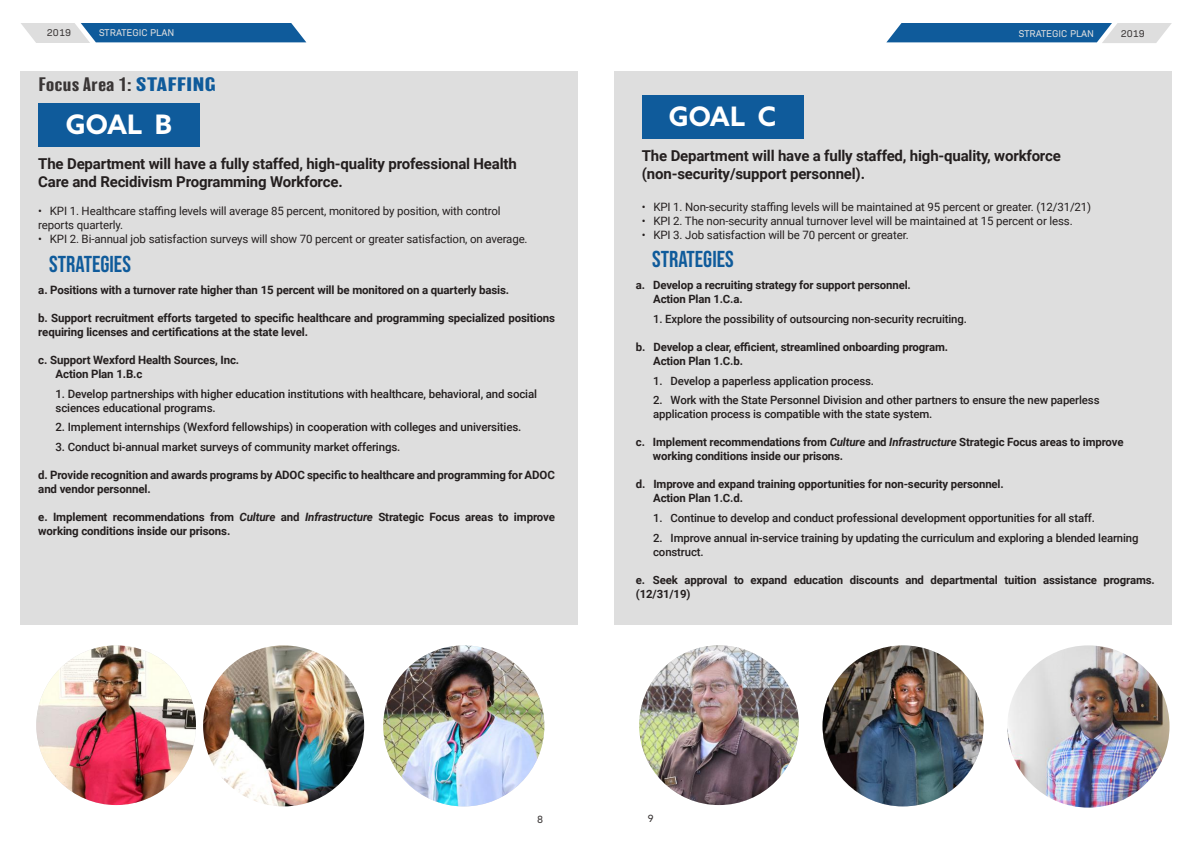
<style>
.page{position:relative;width:1191px;height:842px;background:#fff}
.page>*{position:absolute;margin:0;border:0;box-sizing:border-box;transform-origin:0 0}
.t1{font:700 26.9px "Azo Sans";color:#fff}
.t2{font:23px "Bebas Neue";color:#0f5b9b}
.t3{font:condensed 18px "Balboa";letter-spacing:.025em;color:#393535;scale:1.27 1}
.t4{font:700 15px/18px "Roboto";letter-spacing:-.01em;color:#241f1f}
.t5{font:700 11.5px/14px "Roboto";letter-spacing:-.01em;color:#241f1f}
.t6{font:11.5px/14px "Roboto";letter-spacing:-.01em;color:#241f1f}
.t7{font:500 11.5px/14px "Roboto";letter-spacing:-.01em;color:#241f1f}
.t8{font:700 11.4px/14px "Roboto";letter-spacing:-.01em;color:#241f1f}
.t9{font:500 11.4px/14px "Roboto";letter-spacing:-.01em;color:#241f1f}
.t10{font:10px "Bio Sans";color:#dedede}
.t11{font:10px "Bio Sans";color:#393535}
.t12{font:10px "Azo Sans";color:#393535}
.s1{font-weight:700;font-stretch:normal;color:#0f5b9b}
.s2{font-style:italic}
</style>
<div class="page">
<svg style="left:21px;top:23px;width:285px;height:20px;background:#4c83b1"></svg>
<svg style="left:886px;top:23px;width:285px;height:20px;background:#4c83b1"></svg>
<div style="left:614px;top:71px;width:558px;height:553px;background:#dedede"></div>
<div style="left:21px;top:71px;width:557px;height:553px;background:#dedede"></div>
<div style="left:642px;top:95px;width:161px;height:43px;background:#0f5b9b"></div>
<div style="left:38px;top:103px;width:162px;height:43px;background:#0f5b9b"></div>
<img style="left:203px;top:645px;width:161px;height:161px;border-radius:81px">
<img style="left:1007px;top:645px;width:162px;height:163px;border-radius:81px">
<img style="left:36px;top:645px;width:160px;height:160px;border-radius:80px">
<img style="left:639px;top:645px;width:160px;height:160px;border-radius:80px">
<img style="left:383px;top:645px;width:161px;height:161px;border-radius:81px">
<img style="left:822px;top:645px;width:161px;height:161px;border-radius:81px">
<p class="t11" style="left:47px;top:26px;width:26px">2019</p>
<p class="t10" style="left:99px;top:26px;width:77px">STRATEGIC PLAN</p>
<p class="t10" style="left:1018px;top:26px;width:77px">STRATEGIC PLAN</p>
<p class="t11" style="left:1120px;top:26px;width:26px">2019</p>
<h3 class="t3" style="left:39px;top:75px;width:141px">Focus Area 1: <span class="s1">STAFFING</span></h3>
<h1 class="t1" style="left:66px;top:106px;width:107px">GOAL B</h1>
<h3 class="t4" style="left:38px;top:154px;width:480px">The Department will have a fully staffed, high-quality professional Health<br>Care and Recidivism Programming Workforce.</h3>
<p class="t6" style="left:38px;top:203px;width:464px">• KPI 1. Healthcare staffing levels will average 85 percent, monitored by position, with control reports quarterly.</p>
<p class="t6" style="left:38px;top:231px;width:491px">• KPI 2. Bi-annual job satisfaction surveys will show 70 percent or greater satisfaction, on average.</p>
<h2 class="t2" style="left:49px;top:251px;width:83px">STRATEGIES</h2>
<p class="t5" style="left:38px;top:282px;width:472px">a. Positions with a turnover rate higher than 15 percent will be monitored on a quarterly basis.</p>
<p class="t5" style="left:38px;top:310px;width:518px">b. Support recruitment efforts targeted to specific healthcare and programming specialized positions requiring licenses and certifications at the state level.</p>
<p class="t5" style="left:56px;top:352px;width:185px;text-indent:-17px">c. Support Wexford Health Sources, Inc.<br>Action Plan 1.B.c</p>
<p class="t7" style="left:56px;top:386px;width:483px">1. Develop partnerships with higher education institutions with healthcare, behavioral, and social sciences educational programs.</p>
<p class="t7" style="left:56px;top:420px;width:467px">2. Implement internships (Wexford fellowships) in cooperation with colleges and universities.</p>
<p class="t7" style="left:56px;top:440px;width:346px">3. Conduct bi-annual market surveys of community market offerings.</p>
<p class="t5" style="left:38px;top:468px;width:518px">d. Provide recognition and awards programs by ADOC specific to healthcare and programming for ADOC and vendor personnel.</p>
<p class="t5" style="left:38px;top:510px;width:518px">e. Implement recommendations from <span class="s2">Culture</span> and <span class="s2">Infrastructure</span> Strategic Focus areas to improve working conditions inside our prisons.</p>
<h1 class="t1" style="left:669px;top:98px;width:109px">GOAL C</h1>
<h3 class="t4" style="left:642px;top:146px;width:420px">The Department will have a fully staffed, high-quality, workforce (non-security/support personnel).</h3>
<p class="t6" style="left:642px;top:199px;width:451px">• KPI 1. Non-security staffing levels will be maintained at 95 percent or greater. (12/31/21)</p>
<p class="t6" style="left:642px;top:213px;width:432px">• KPI 2. The non-security annual turnover level will be maintained at 15 percent or less.</p>
<p class="t6" style="left:642px;top:227px;width:268px">• KPI 3. Job satisfaction will be 70 percent or greater.</p>
<h2 class="t2" style="left:652px;top:246px;width:83px">STRATEGIES</h2>
<p class="t8" style="left:653px;top:278px;width:259px;text-indent:-17px">a. Develop a recruiting strategy for support personnel.<br>Action Plan 1.C.a.</p>
<p class="t9" style="left:653px;top:311px;width:315px">1. Explore the possibility of outsourcing non-security recruiting.</p>
<p class="t8" style="left:653px;top:339px;width:296px;text-indent:-17px">b. Develop a clear, efficient, streamlined onboarding program.<br>Action Plan 1.C.b.</p>
<p class="t9" style="left:653px;top:373px;width:222px">1. Develop a paperless application process.</p>
<p class="t9" style="left:653px;top:393px;width:448px">2. Work with the State Personnel Division and other partners to ensure the new paperless application process is compatible with the state system.</p>
<p class="t8" style="left:653px;top:435px;width:472px;text-indent:-17px">c. Implement recommendations from <span class="s2">Culture</span> and <span class="s2">Infrastructure</span> Strategic Focus areas to improve working conditions inside our prisons.</p>
<p class="t8" style="left:653px;top:477px;width:352px;text-indent:-17px">d. Improve and expand training opportunities for non-security personnel.<br>Action Plan 1.C.d.</p>
<p class="t9" style="left:653px;top:511px;width:443px">1. Continue to develop and conduct professional development opportunities for all staff.</p>
<p class="t9" style="left:653px;top:530px;width:487px">2. Improve annual in-service training by updating the curriculum and exploring a blended learning construct.</p>
<p class="t8" style="left:636px;top:572px;width:520px">e. Seek approval to expand education discounts and departmental tuition assistance programs. (12/31/19)</p>
<p class="t12" style="left:537px;top:813px;width:8px">8</p>
<p class="t12" style="left:647px;top:811px;width:7px">9</p>
</div>
